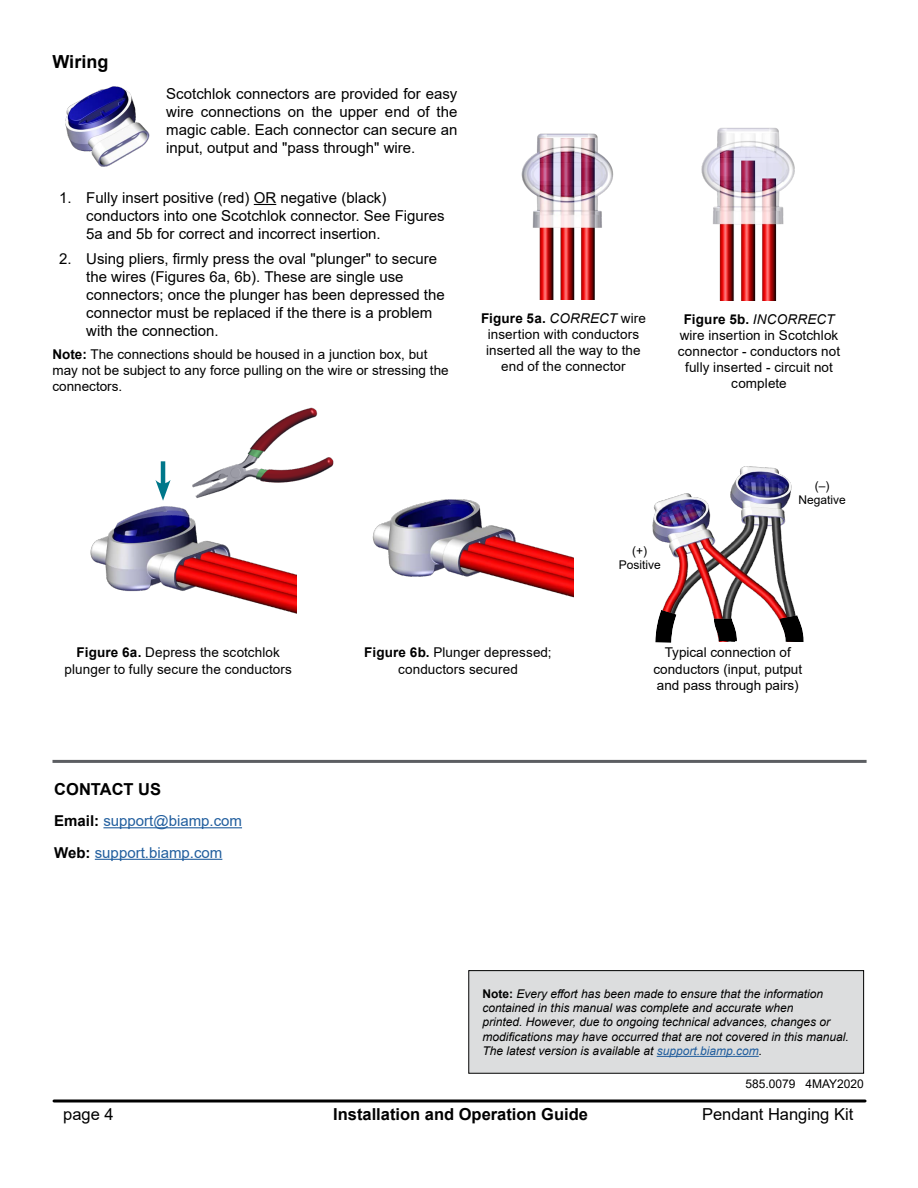
<style>
.page{position:relative;width:918px;height:1188px;background:#fff}
.page>*{position:absolute;margin:0;border:0;box-sizing:border-box;transform-origin:0 0}
.Heading__2__12pt_Bol{font:700 18px "Arial";color:#000}
.Heading__3__11_pt{font:700 16.5px "Arial";color:#000}
.t1{font:16.5px "Arial";color:#000}
.Body_Text_10pt_reg{font:15px/18px "Arial";color:#000}
.Heading__3__11_pt-2{font:15px "Arial";color:#215e9e}
.caption-figures{font:13.5px/16.2px "Arial";letter-spacing:.01em;color:#000;text-align:center}
.Notes_-_Warnings_9pt{font:13.5px/16.2px "Arial";color:#000}
.body_text_9_pt{font:13.5px/16.2px "Arial";color:#000;text-align:center}
.Notes_with_bold__8pt{font:italic 12px/14.4px "Arial";color:#000}
.Callout_8pt_C{font:12px "Arial";color:#000}
.Callout_8pt_R{font:12px "Arial";color:#000}
.s1{font-weight:700}
.s2{font-style:italic}
.s3{font-weight:700;color:#000}
.s4{font-weight:700;font-style:normal}
.s5{color:#215e9e}
</style>
<div class="page">
<hr style="left:54px;top:1100px;width:811px;height:2px;background:#000">
<svg style="left:254px;top:204px;width:22px;height:1px"></svg>
<img style="left:521px;top:133px;width:93px;height:166px">
<img style="left:701px;top:128px;width:94px;height:172px">
<img style="left:65px;top:86px;width:85px;height:81px">
<img style="left:372px;top:499px;width:201px;height:99px">
<img style="left:90px;top:461px;width:206px;height:153px">
<img style="left:182px;top:407px;width:152px;height:109px">
<hr style="left:161px;top:461px;width:4px;height:27px;background:#00778a">
<svg style="left:155px;top:480px;width:16px;height:21px"></svg>
<img style="left:652px;top:466px;width:143px;height:152px">
<div style="left:655px;top:608px;width:24px;height:36px;background:#c7c8ca;opacity:.5"></div>
<div style="left:712px;top:616px;width:27px;height:25px;background:#c7c8ca;opacity:.5"></div>
<div style="left:778px;top:613px;width:27px;height:30px;background:#c7c8ca;opacity:.5"></div>
<div style="left:469px;top:971px;width:395px;height:102px;background:#dcddde"></div>
<hr style="left:657px;top:1056px;width:102px;height:1px;background:#215e9e">
<div style="left:468px;top:970px;width:396px;height:104px;border:1px solid #000"></div>
<hr style="left:103px;top:827px;width:139px;height:1px;background:#215e9e">
<hr style="left:95px;top:859px;width:127px;height:1px;background:#215e9e">
<hr style="left:52px;top:760px;width:815px;height:3px;background:#5c5e62">
<p class="Heading__2__12pt_Bol" style="left:52px;top:49px;width:57px">Wiring</p>
<p class="Body_Text_10pt_reg" style="left:166px;top:85px;width:293px;text-align:justify">Scotchlok connectors are provided for easy wire connections on the upper end of the magic cable. Each connector can secure an input, output and "pass through" wire.</p>
<p class="Body_Text_10pt_reg" style="left:86px;top:189px;width:360px;text-indent:-27px">1. Fully insert positive (red) OR negative (black) conductors into one Scotchlok connector. See Figures<br>5a and 5b for correct and incorrect insertion.</p>
<p class="Body_Text_10pt_reg" style="left:86px;top:249px;width:360px;text-indent:-27px">2. Using pliers, firmly press the oval "plunger" to secure the wires (Figures 6a, 6b). These are single use connectors; once the plunger has been depressed the connector must be replaced if the there is a problem with the connection.</p>
<p class="Notes_-_Warnings_9pt" style="left:52px;top:346px;width:398px"><span class="s1">Note:</span> The connections should be housed in a junction box, but may not be subject to any force pulling on the wire or stressing the connectors.</p>
<p class="caption-figures" style="left:481px;top:310px;width:166px"><span class="s1">Figure 5a.</span> <span class="s2">CORRECT</span> wire insertion with conductors inserted all the way to the end of the connector</p>
<p class="caption-figures" style="left:678px;top:311px;width:164px"><span class="s1">Figure 5b.</span> <span class="s2">INCORRECT </span>wire insertion in Scotchlok connector - conductors not fully inserted - circuit not complete</p>
<p class="Callout_8pt_C" style="left:632px;top:542px;width:16px">(+)</p>
<p class="Callout_8pt_C" style="left:619px;top:557px;width:44px">Positive</p>
<p class="Callout_8pt_C" style="left:815px;top:477px;width:16px">(–)</p>
<p class="Callout_8pt_C" style="left:799px;top:492px;width:49px">Negative</p>
<p class="caption-figures" style="left:65px;top:644px;width:229px"><span class="s1">Figure 6a.</span> Depress the scotchlok plunger to fully secure the conductors</p>
<p class="caption-figures" style="left:364px;top:644px;width:189px"><span class="s1">Figure 6b.</span> Plunger depressed; conductors secured</p>
<p class="body_text_9_pt" style="left:654px;top:644px;width:150px">Typical connection of conductors (input, putput and pass through pairs)</p>
<p class="Heading__3__11_pt" style="left:54px;top:777px;width:108px">CONTACT US</p>
<p class="Heading__3__11_pt-2" style="left:54px;top:811px;width:189px"><span class="s3">Email:</span> support@biamp.com</p>
<p class="Heading__3__11_pt-2" style="left:54px;top:842px;width:170px"><span class="s3">Web:</span> support.biamp.com</p>
<p class="Notes_with_bold__8pt" style="left:483px;top:986px;width:368px"><span class="s4">Note:</span> Every effort has been made to ensure that the information contained in this manual was complete and accurate when<br>printed. However, due to ongoing technical advances, changes or modifications may have occurred that are not covered in this manual.<br>The latest version is available at <span class="s5">support.biamp.com</span>.</p>
<p class="Callout_8pt_R" style="left:745px;top:1076px;width:120px">585.0079 4MAY2020</p>
<p class="t1" style="left:63px;top:1102px;width:52px">page 4</p>
<p class="Heading__3__11_pt" style="left:333px;top:1102px;width:256px">Installation and Operation Guide</p>
<p class="t1" style="left:702px;top:1102px;width:153px">Pendant Hanging Kit</p>
</div>
